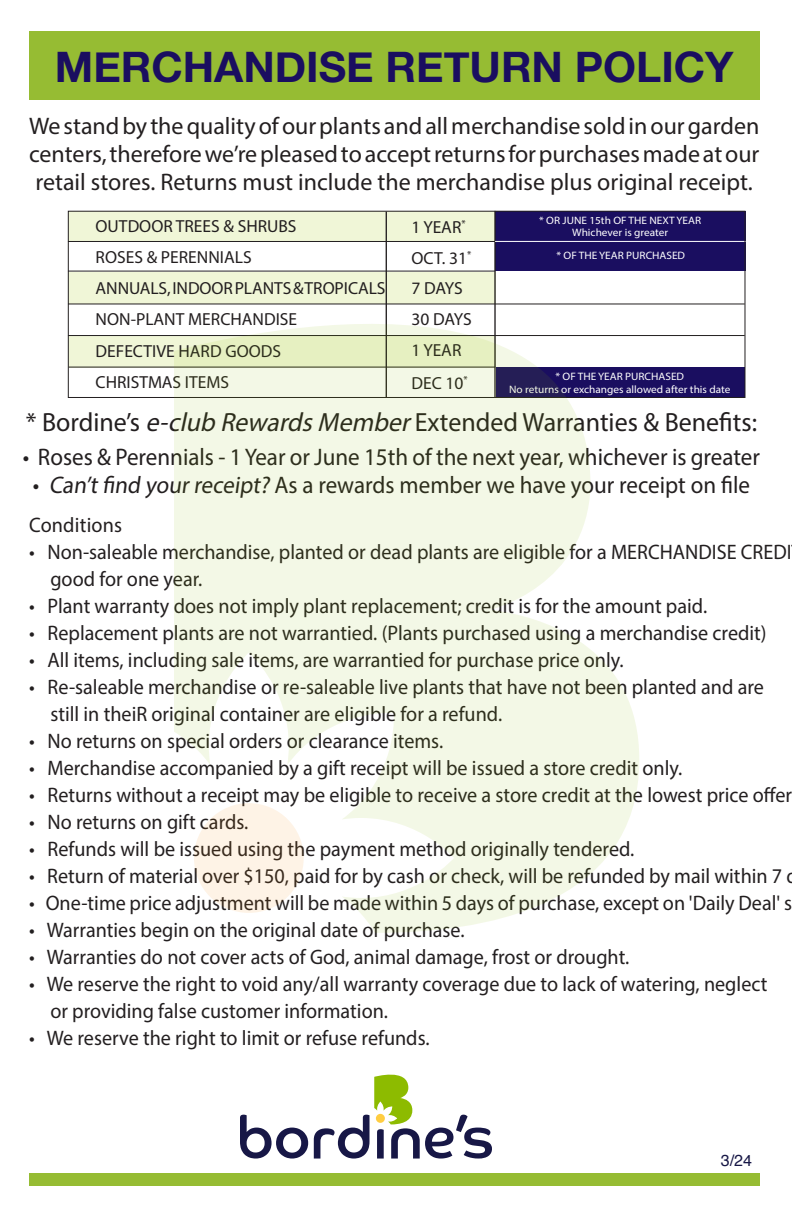
<style>
.page{position:relative;width:792px;height:1224px;background:#fff}
.page>*{position:absolute;margin:0;border:0;box-sizing:border-box;transform-origin:0 0}
.t1{font:700 42px "Helvetica Neue";color:#1a0e60}
.t2{font:26.4px "Myriad Pro";color:#231f20}
.t3{font:24px/28px "Myriad Pro";color:#231f20;text-align:justify}
.t4{font:24px "Myriad Pro";color:#231f20;scale:.96 1}
.t5{font:21px "Myriad Pro";color:#231f20;scale:.96 1}
.t6{font:17.4px/31px "Myriad Pro";color:#231f20}
.t7{font:16px "Helvetica";color:#171746}
.t8{font:10.8px "Myriad Pro";color:#fff;scale:1.05 1}
.s1{font-style:italic}
</style>
<div class="page">
<div style="left:29px;top:32px;width:730px;height:68px;background:#96bc33"></div>
<svg style="left:240px;top:1115px;width:68px;height:44px"></svg>
<svg style="left:314px;top:1075px;width:178px;height:84px"></svg>
<div style="left:376px;top:1114px;width:9px;height:9px;background:#ffcd41;border-radius:50%"></div>
<div style="left:29px;top:1173px;width:730px;height:12px;background:#96bc33"></div>
<div style="left:69px;top:336px;width:427px;height:31px;background:#f0f6d7"></div>
<div style="left:69px;top:272px;width:427px;height:32px;background:#f0f6d7"></div>
<div style="left:68px;top:212px;width:426px;height:30px;background:#f0f6d7"></div>
<div style="left:495px;top:211px;width:250px;height:31px;background:#1a0e60"></div>
<hr style="left:68px;top:241px;width:427px;height:1px;background:#231f20">
<hr style="left:68px;top:271px;width:427px;height:1px;background:#231f20">
<div style="left:496px;top:367px;width:249px;height:31px;background:#1a0e60"></div>
<hr style="left:68px;top:304px;width:677px;height:1px;background:#231f20">
<hr style="left:68px;top:335px;width:677px;height:1px;background:#231f20">
<hr style="left:69px;top:367px;width:426px;height:1px;background:#231f20">
<div style="left:495px;top:242px;width:250px;height:29px;background:#1a0e60"></div>
<hr style="left:386px;top:212px;width:1px;height:185px;background:#231f20">
<hr style="left:494px;top:211px;width:2px;height:186px;background:#231f20">
<hr style="left:495px;top:241px;width:251px;height:1px;background:#fff">
<svg style="left:174px;top:324px;width:465px;height:609px;fill:#f3f8e6"></svg>
<div style="left:194px;top:803px;width:110px;height:110px;background:#fef3e6;border-radius:50%"></div>
<p class="t1" style="left:55px;top:34px;width:680px">MERCHANDISE RETURN POLICY</p>
<p class="t3" style="left:29px;top:112px;width:732px">We stand by the quality of our plants and all merchandise sold in our garden centers, therefore we’re pleased to accept returns for purchases made at our retail stores. Returns must include the merchandise plus original receipt.</p>
<p class="t6" style="left:96px;top:210px;width:202px">OUTDOOR TREES &amp; SHRUBS</p>
<p class="t6" style="left:96px;top:241px;width:158px">ROSES &amp; PERENNIALS</p>
<p class="t6" style="left:96px;top:272px;width:291px">ANNUALS, INDOOR PLANTS &amp; TROPICALS</p>
<p class="t6" style="left:96px;top:303px;width:203px">NON-PLANT MERCHANDISE</p>
<p class="t6" style="left:96px;top:336px;width:187px">DEFECTIVE HARD GOODS</p>
<p class="t6" style="left:96px;top:366px;width:135px">CHRISTMAS ITEMS</p>
<p class="t6" style="left:411px;top:211px;width:56px">1 YEAR<sup>*</sup></p>
<p class="t6" style="left:411px;top:242px;width:61px">OCT. 31<sup>*</sup></p>
<p class="t6" style="left:411px;top:273px;width:62px">7 DAYS<br>30 DAYS</p>
<p class="t6" style="left:411px;top:335px;width:51px">1 YEAR</p>
<p class="t6" style="left:411px;top:367px;width:58px">DEC 10<sup>*</sup></p>
<p class="t8" style="left:539px;top:214px;width:156px">* OR JUNE 15th OF THE NEXT YEAR</p>
<p class="t8" style="left:572px;top:226px;width:93px">Whichever is greater</p>
<p class="t8" style="left:557px;top:249px;width:124px">* OF THE YEAR PURCHASED</p>
<p class="t8" style="left:556px;top:370px;width:124px">* OF THE YEAR PURCHASED</p>
<p class="t8" style="left:509px;top:382px;width:212px">No returns or exchanges allowed after this date</p>
<p class="t2" style="left:26px;top:406px;width:733px">* Bordine’s <span class="s1">e-club RewardsMember</span>Extended Warranties &amp; Benefits:</p>
<p class="t4" style="left:23px;top:442px;width:769px">• Roses &amp; Perennials - 1 Year or June 15th of the next year, whichever is greater</p>
<p class="t4" style="left:33px;top:470px;width:749px">• Can’t find your receipt?As a rewards member we have your receipt on file</p>
<p class="t5" style="left:29px;top:512px;width:99px">Conditions</p>
<p class="t5" style="left:29px;top:539px;width:796px">• Non-saleable merchandise, planted or dead plants are eligible for a MERCHANDISE CREDI</p>
<p class="t5" style="left:50px;top:566px;width:160px">good for one year.</p>
<p class="t5" style="left:29px;top:593px;width:708px">• Plant warranty does not imply plant replacement; credit is for the amount paid.</p>
<p class="t5" style="left:29px;top:620px;width:770px">• Replacement plants are not warrantied. (Plants purchased using a merchandise credit)</p>
<p class="t5" style="left:29px;top:647px;width:621px">• All items, including sale items, are warrantied for purchase price only.</p>
<p class="t5" style="left:29px;top:674px;width:767px">• Re-saleable merchandise or re-saleable live plants that have not been planted and are</p>
<p class="t5" style="left:50px;top:701px;width:472px">still in theiR original container are eligible for a refund.</p>
<p class="t5" style="left:29px;top:728px;width:433px">• No returns on special orders or clearance items.</p>
<p class="t5" style="left:29px;top:755px;width:682px">• Merchandise accompanied by a gift receipt will be issued a store credit only.</p>
<p class="t5" style="left:29px;top:782px;width:796px">• Returns without a receipt may be eligible to receive a store credit at the lowest price offer</p>
<p class="t5" style="left:29px;top:809px;width:230px">• No returns on gift cards.</p>
<p class="t5" style="left:29px;top:836px;width:632px">• Refunds will be issued using the payment method originally tendered.</p>
<p class="t5" style="left:29px;top:863px;width:802px">• Return of material over $150, paid for by cash or check, will be refunded by mail within 7 d</p>
<p class="t5" style="left:29px;top:890px;width:796px">• One-time price adjustment will be made within 5 days of purchase, except on 'Daily Deal' s</p>
<p class="t5" style="left:29px;top:917px;width:455px">• Warranties begin on the original date of purchase.</p>
<p class="t5" style="left:29px;top:944px;width:627px">• Warranties do not cover acts of God, animal damage, frost or drought.</p>
<p class="t5" style="left:29px;top:971px;width:771px">• We reserve the right to void any/all warranty coverage due to lack of watering, neglect</p>
<p class="t5" style="left:50px;top:998px;width:353px">or providing false customer information.</p>
<p class="t5" style="left:29px;top:1025px;width:419px">• We reserve the right to limit or refuse refunds.</p>
<p class="t7" style="left:721px;top:1148px;width:33px">3/24</p>
</div>
